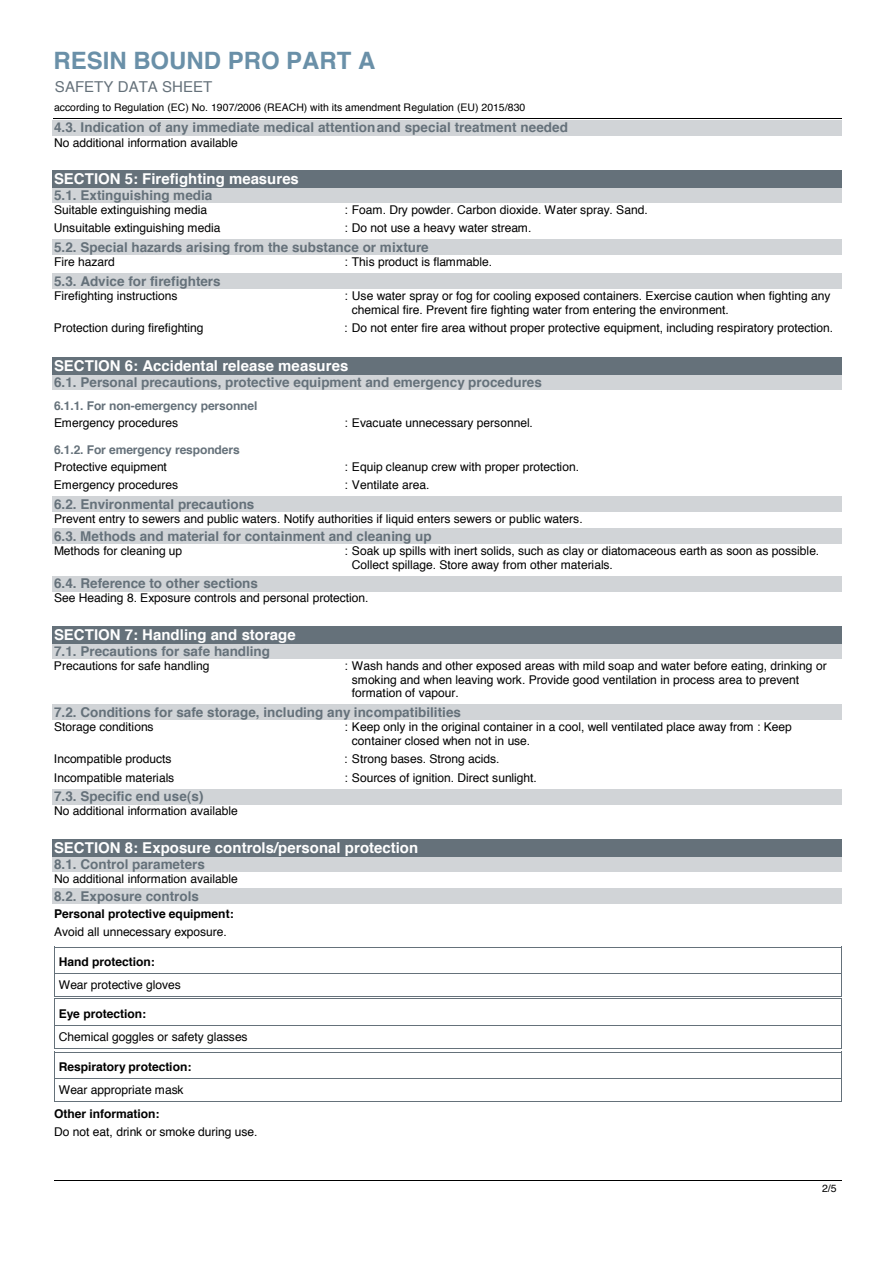
<style>
.page{position:relative;width:893px;height:1263px;background:#fff}
.page>*{position:absolute;margin:0;border:0;box-sizing:border-box;transform-origin:0 0}
.t1{font:700 24px "Helvetica";color:#6a90a8}
.t2{font:700 15px "Helvetica";color:#fff}
.t3{font:15px "Helvetica";letter-spacing:.005em;color:#65717a}
.t4{font:700 13.5px "Helvetica";color:#65717a}
.t5{font:12px/13.8px "Helvetica";letter-spacing:-.005em;color:#000}
.t6{font:700 12px "Helvetica";color:#000}
.t7{font:700 12px "Helvetica";letter-spacing:-.01em;color:#65717a}
.t8{font:10.5px "Helvetica";color:#000}
</style>
<div class="page">
<hr style="left:53px;top:118px;width:788px;height:1px;background:#000">
<hr style="left:54px;top:1180px;width:264px;height:1px;background:#000">
<hr style="left:318px;top:1180px;width:259px;height:1px;background:#000">
<hr style="left:578px;top:1180px;width:263px;height:1px;background:#000">
<div style="left:52px;top:120px;width:789px;height:16px;background:#d1d4d7"></div>
<div style="left:52px;top:170px;width:789px;height:18px;background:#65717a"></div>
<div style="left:52px;top:188px;width:789px;height:15px;background:#d1d4d7"></div>
<div style="left:52px;top:240px;width:789px;height:15px;background:#d1d4d7"></div>
<div style="left:52px;top:274px;width:789px;height:15px;background:#d1d4d7"></div>
<div style="left:52px;top:357px;width:789px;height:18px;background:#65717a"></div>
<div style="left:52px;top:375px;width:789px;height:15px;background:#d1d4d7"></div>
<div style="left:52px;top:496px;width:789px;height:16px;background:#d1d4d7"></div>
<div style="left:52px;top:528px;width:789px;height:16px;background:#d1d4d7"></div>
<div style="left:52px;top:576px;width:789px;height:15px;background:#d1d4d7"></div>
<div style="left:52px;top:626px;width:789px;height:17px;background:#65717a"></div>
<div style="left:52px;top:643px;width:789px;height:16px;background:#d1d4d7"></div>
<div style="left:52px;top:705px;width:789px;height:15px;background:#d1d4d7"></div>
<div style="left:52px;top:789px;width:789px;height:15px;background:#d1d4d7"></div>
<div style="left:52px;top:839px;width:789px;height:17px;background:#65717a"></div>
<div style="left:52px;top:856px;width:789px;height:16px;background:#d1d4d7"></div>
<div style="left:52px;top:888px;width:789px;height:16px;background:#d1d4d7"></div>
<hr style="left:55px;top:947px;width:786px;height:1px;background:#65717a">
<hr style="left:55px;top:973px;width:786px;height:1px;background:#65717a">
<hr style="left:55px;top:996px;width:786px;height:1px;background:#65717a">
<hr style="left:55px;top:999px;width:786px;height:1px;background:#65717a">
<hr style="left:55px;top:1025px;width:786px;height:1px;background:#65717a">
<hr style="left:55px;top:1048px;width:786px;height:1px;background:#65717a">
<hr style="left:55px;top:1052px;width:786px;height:1px;background:#65717a">
<hr style="left:55px;top:1078px;width:786px;height:1px;background:#65717a">
<svg style="left:54px;top:947px;width:1px;height:155px"></svg>
<hr style="left:55px;top:1101px;width:786px;height:1px;background:#65717a">
<svg style="left:841px;top:947px;width:1px;height:155px"></svg>
<h1 class="t1" style="left:53px;top:45px;width:323px">RESIN BOUND PRO PART A</h1>
<p class="t3" style="left:55px;top:75px;width:159px">SAFETY DATA SHEET</p>
<p class="t8" style="left:54px;top:99px;width:473px">according to Regulation (EC) No. 1907/2006 (REACH) with its amendment Regulation (EU) 2015/830</p>
<p class="t4" style="left:54px;top:119px;width:515px">4.3. Indication of any immediate medical attention and special treatment needed</p>
<p class="t5" style="left:54px;top:136px;width:185px">No additional information available</p>
<p class="t2" style="left:54px;top:169px;width:246px">SECTION 5: Firefighting measures</p>
<p class="t4" style="left:54px;top:187px;width:160px">5.1. Extinguishing media</p>
<p class="t5" style="left:54px;top:203px;width:155px">Suitable extinguishing media</p>
<p class="t5" style="left:344px;top:203px;width:305px">: Foam. Dry powder. Carbon dioxide. Water spray. Sand.</p>
<p class="t5" style="left:54px;top:222px;width:168px">Unsuitable extinguishing media</p>
<p class="t5" style="left:344px;top:222px;width:189px">: Do not use a heavy water stream.</p>
<p class="t4" style="left:54px;top:239px;width:376px">5.2. Special hazards arising from the substance or mixture</p>
<p class="t5" style="left:54px;top:255px;width:62px">Fire hazard</p>
<p class="t5" style="left:344px;top:255px;width:149px">: This product is flammable.</p>
<p class="t4" style="left:54px;top:273px;width:168px">5.3. Advice for firefighters</p>
<p class="t5" style="left:54px;top:289px;width:125px">Firefighting instructions</p>
<p class="t5" style="left:352px;top:289px;width:480px;text-indent:-8px">: Use water spray or fog for cooling exposed containers. Exercise caution when fighting any chemical fire. Prevent fire fighting water from entering the environment.</p>
<p class="t5" style="left:54px;top:321px;width:151px">Protection during firefighting</p>
<p class="t5" style="left:344px;top:321px;width:490px">: Do not enter fire area without proper protective equipment, including respiratory protection.</p>
<p class="t2" style="left:54px;top:356px;width:296px">SECTION 6: Accidental release measures</p>
<p class="t4" style="left:54px;top:374px;width:489px">6.1. Personal precautions, protective equipment and emergency procedures</p>
<p class="t7" style="left:54px;top:398px;width:205px">6.1.1. For non-emergency personnel</p>
<p class="t5" style="left:54px;top:416px;width:126px">Emergency procedures</p>
<p class="t5" style="left:344px;top:416px;width:190px">: Evacuate unnecessary personnel.</p>
<p class="t7" style="left:54px;top:442px;width:187px">6.1.2. For emergency responders</p>
<p class="t5" style="left:54px;top:460px;width:114px">Protective equipment</p>
<p class="t5" style="left:344px;top:460px;width:236px">: Equip cleanup crew with proper protection.</p>
<p class="t5" style="left:54px;top:478px;width:126px">Emergency procedures</p>
<p class="t5" style="left:344px;top:478px;width:87px">: Ventilate area.</p>
<p class="t4" style="left:54px;top:495px;width:202px">6.2. Environmental precautions</p>
<p class="t5" style="left:54px;top:512px;width:530px">Prevent entry to sewers and public waters. Notify authorities if liquid enters sewers or public waters.</p>
<p class="t4" style="left:54px;top:527px;width:379px">6.3. Methods and material for containment and cleaning up</p>
<p class="t5" style="left:54px;top:544px;width:130px">Methods for cleaning up</p>
<p class="t5" style="left:352px;top:544px;width:469px;text-indent:-8px">: Soak up spills with inert solids, such as clay or diatomaceous earth as soon as possible.<br>Collect spillage. Store away from other materials.</p>
<p class="t4" style="left:54px;top:575px;width:205px">6.4. Reference to other sections</p>
<p class="t5" style="left:54px;top:592px;width:316px">See Heading 8. Exposure controls and personal protection.</p>
<p class="t2" style="left:54px;top:625px;width:243px">SECTION 7: Handling and storage</p>
<p class="t4" style="left:54px;top:642px;width:218px">7.1. Precautions for safe handling</p>
<p class="t5" style="left:54px;top:659px;width:157px">Precautions for safe handling</p>
<p class="t5" style="left:352px;top:659px;width:476px;text-indent:-7px">: Wash hands and other exposed areas with mild soap and water before eating, drinking or smoking and when leaving work. Provide good ventilation in process area to prevent formation of vapour.</p>
<p class="t4" style="left:54px;top:704px;width:408px">7.2. Conditions for safe storage, including any incompatibilities</p>
<p class="t5" style="left:54px;top:720px;width:101px">Storage conditions</p>
<p class="t5" style="left:352px;top:720px;width:441px;text-indent:-8px">: Keep only in the original container in a cool, well ventilated place away from : Keep container closed when not in use.</p>
<p class="t5" style="left:54px;top:753px;width:119px">Incompatible products</p>
<p class="t5" style="left:344px;top:753px;width:157px">: Strong bases. Strong acids.</p>
<p class="t5" style="left:54px;top:771px;width:122px">Incompatible materials</p>
<p class="t5" style="left:344px;top:771px;width:194px">: Sources of ignition. Direct sunlight.</p>
<p class="t4" style="left:54px;top:788px;width:151px">7.3. Specific end use(s)</p>
<p class="t5" style="left:54px;top:805px;width:185px">No additional information available</p>
<p class="t2" style="left:54px;top:838px;width:366px">SECTION 8: Exposure controls/personal protection</p>
<p class="t4" style="left:54px;top:855px;width:152px">8.1. Control parameters</p>
<p class="t5" style="left:54px;top:872px;width:185px">No additional information available</p>
<p class="t4" style="left:54px;top:887px;width:146px">8.2. Exposure controls</p>
<p class="t6" style="left:54px;top:906px;width:181px">Personal protective equipment:</p>
<p class="t5" style="left:54px;top:925px;width:174px">Avoid all unnecessary exposure.</p>
<p class="t6" style="left:59px;top:954px;width:98px">Hand protection:</p>
<p class="t5" style="left:59px;top:978px;width:124px">Wear protective gloves</p>
<p class="t6" style="left:59px;top:1006px;width:89px">Eye protection:</p>
<p class="t5" style="left:59px;top:1030px;width:190px">Chemical goggles or safety glasses</p>
<p class="t6" style="left:59px;top:1059px;width:134px">Respiratory protection:</p>
<p class="t5" style="left:59px;top:1083px;width:126px">Wear appropriate mask</p>
<p class="t6" style="left:54px;top:1106px;width:107px">Other information:</p>
<p class="t5" style="left:54px;top:1125px;width:205px">Do not eat, drink or smoke during use.</p>
<p class="t8" style="left:822px;top:1180px;width:16px">2/5</p>
</div>
